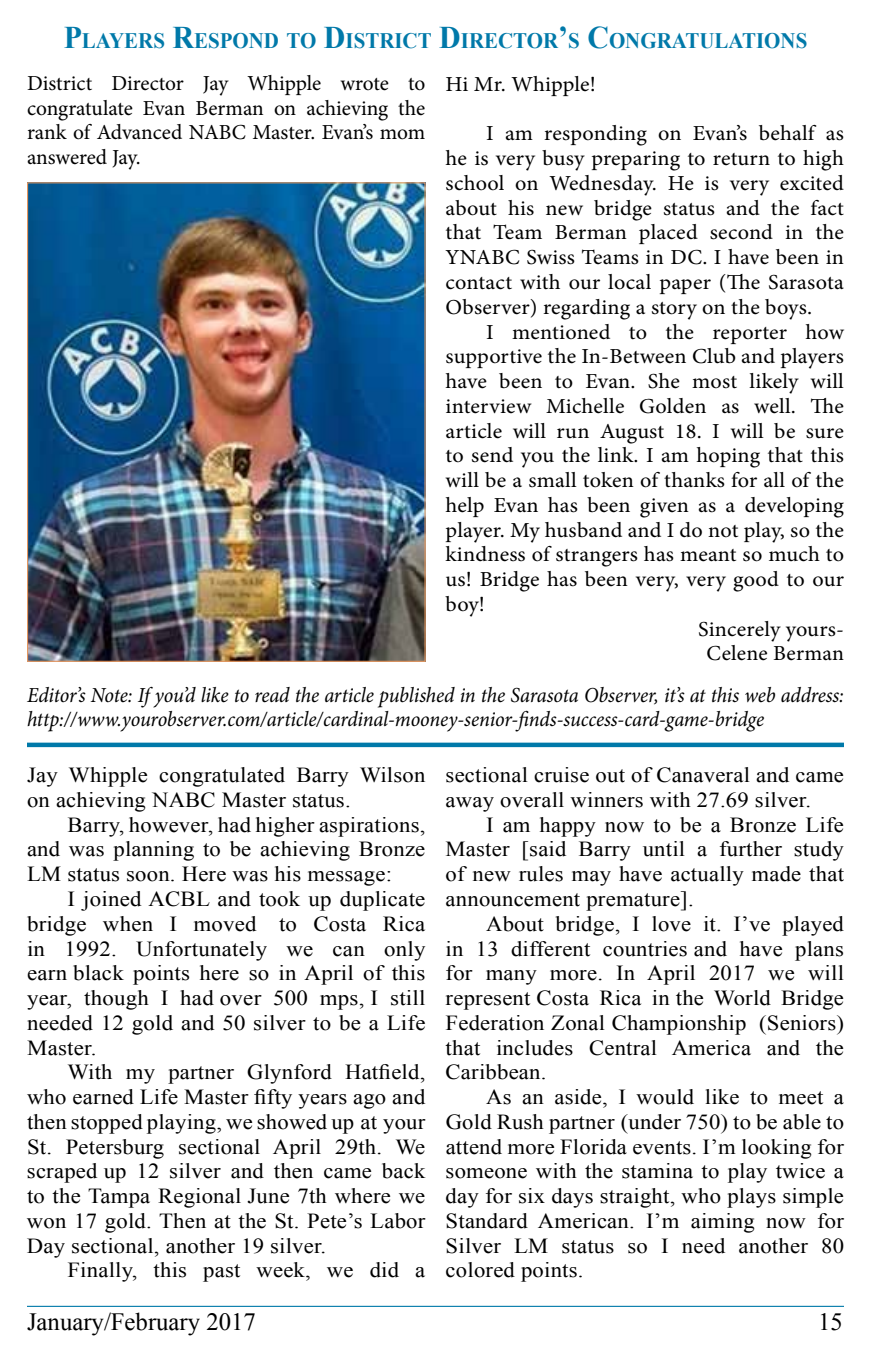
<style>
.page{position:relative;width:871px;height:1357px;background:#fff}
.page>*{position:absolute;margin:0;border:0;box-sizing:border-box;transform-origin:0 0}
.t1{font:24.75px "Times New Roman";color:#000}
.t2{font:700 22.05px "Times New Roman";color:#0079a9;scale:.95 1}
.t3{font:21.38px/24.8px "Times New Roman";letter-spacing:.01em;color:#000;text-align:justify;scale:1.06 1}
.t4{font:21.38px/24.8px "Minion Pro";letter-spacing:.005em;color:#000;text-align:justify;scale:1.04 1}
.t5{font:21.38px/24.8px "Times New Roman";letter-spacing:.01em;color:#000;text-align:justify;scale:1.07 1}
.t6{font:italic 21.38px/24.8px "Minion Pro";letter-spacing:-.005em;color:#000;scale:.95 1}
.t7{font:21.38px/24.8px "Minion Pro";letter-spacing:.005em;color:#000;text-align:justify}
.s1{font-size:31.5px}
</style>
<div class="page">
<hr style="left:27px;top:1306px;width:817px;height:1px;background:#0079a9">
<img style="left:29px;top:184px;width:395px;height:476px">
<div style="left:27px;top:742px;width:817px;height:5px;background:#0079a9"></div>
<p class="t2" style="left:64px;top:26px;width:782px"><span class="s1">P</span>LAYERS <span class="s1">R</span>ESPOND TO <span class="s1">D</span>ISTRICT <span class="s1">D</span>IRECTOR<span class="s1">’</span>S <span class="s1">C</span>ONGRATULATIONS</p>
<p class="t4" style="left:446px;top:72px;width:146px">Hi Mr. Whipple!</p>
<p class="t4" style="left:446px;top:121px;width:384px;text-indent:41px">I am responding on Evan’s behalf as he is very busy preparing to return to high school on Wednesday. He is very excited about his new bridge status and the fact that Team Berman placed second in the YNABC Swiss Teams in DC. I have been in contact with our local paper (The Sarasota Observer) regarding a story on the boys.</p>
<p class="t4" style="left:486px;top:319px;width:346px">I mentioned to the reporter how</p>
<p class="t4" style="left:446px;top:344px;width:384px">supportive the In-Between Club and players</p>
<p class="t4" style="left:446px;top:369px;width:384px">have been to Evan. She most likely will</p>
<p class="t4" style="left:446px;top:394px;width:384px">interview Michelle Golden as well. The</p>
<p class="t4" style="left:446px;top:418px;width:384px">article will run August 18. I will be sure</p>
<p class="t4" style="left:446px;top:443px;width:384px">to send you the link. I am hoping that this</p>
<p class="t4" style="left:446px;top:468px;width:384px">will be a small token of thanks for all of the</p>
<p class="t4" style="left:446px;top:493px;width:384px">help Evan has been given as a developing</p>
<p class="t4" style="left:446px;top:517px;width:384px">player. My husband and I do not play, so the</p>
<p class="t4" style="left:446px;top:542px;width:384px">kindness of strangers has meant so much to</p>
<p class="t4" style="left:446px;top:567px;width:384px">us! Bridge has been very, very good to our</p>
<p class="t4" style="left:446px;top:592px;width:39px">boy!</p>
<p class="t4" style="left:698px;top:616px;width:142px">Sincerely yours-</p>
<p class="t7" style="left:706px;top:641px;width:139px">Celene Berman</p>
<p class="t6" style="left:27px;top:682px;width:861px">Editor’s Note: If you’d like to read the article published in the Sarasota Observer, it’s at this web address: http://www.yourobserver.com/article/cardinal-mooney-senior-finds-success-card-game-bridge</p>
<p class="t3" style="left:445px;top:762px;width:377px">sectional cruise out of Canaveral and came away overall winners with 27.69 silver.</p>
<p class="t3" style="left:445px;top:812px;width:377px;text-indent:41px">I am happy now to be a Bronze Life Master [said Barry until a further study of new rules may have actually made that announcement premature].</p>
<p class="t3" style="left:446px;top:911px;width:377px;text-indent:40px">About bridge, I love it. I’ve played in 13 different countries and have plans for many more. In April 2017 we will represent Costa Rica in the World Bridge Federation Zonal Championship (Seniors) that includes Central America and the Caribbean.</p>
<p class="t3" style="left:446px;top:1084px;width:377px;text-indent:41px">As an aside, I would like to meet a Gold Rush partner (under 750) to be able to attend more Florida events. I’m looking for someone with the stamina to play twice a day for six days straight, who plays simple Standard American. I’m aiming now for Silver LM status so I need another 80 colored points.</p>
<p class="t7" style="left:27px;top:71px;width:400px">District Director Jay Whipple wrote to congratulate Evan Berman on achieving the rank of Advanced NABC Master. Evan’s mom answered Jay.</p>
<p class="t3" style="left:27px;top:762px;width:377px">Jay Whipple congratulated Barry Wilson on achieving NABC Master status.</p>
<p class="t3" style="left:27px;top:812px;width:377px;text-indent:41px">Barry, however, had higher aspirations, and was planning to be achieving Bronze LM status soon. Here was his message:</p>
<p class="t5" style="left:27px;top:886px;width:374px;text-indent:40px">I joined ACBL and took up duplicate bridge when I moved to Costa Rica in 1992. Unfortunately we can only earn black points here so in April of this year, though I had over 500 mps, I still needed 12 gold and 50 silver to be a Life Master.</p>
<p class="t3" style="left:27px;top:1059px;width:377px;text-indent:41px">With my partner Glynford Hatfield, who earned Life Master fifty years ago and then stopped playing, we showed up at your St. Petersburg sectional April 29th. We scraped up 12 silver and then came back to the Tampa Regional June 7th where we won 17 gold. Then at the St. Pete’s Labor Day sectional, another 19 silver.</p>
<p class="t3" style="left:67px;top:1257px;width:339px">Finally, this past week, we did a</p>
<p class="t1" style="left:27px;top:1305px;width:230px">January/February 2017</p>
<p class="t1" style="left:818px;top:1305px;width:26px">15</p>
</div>
